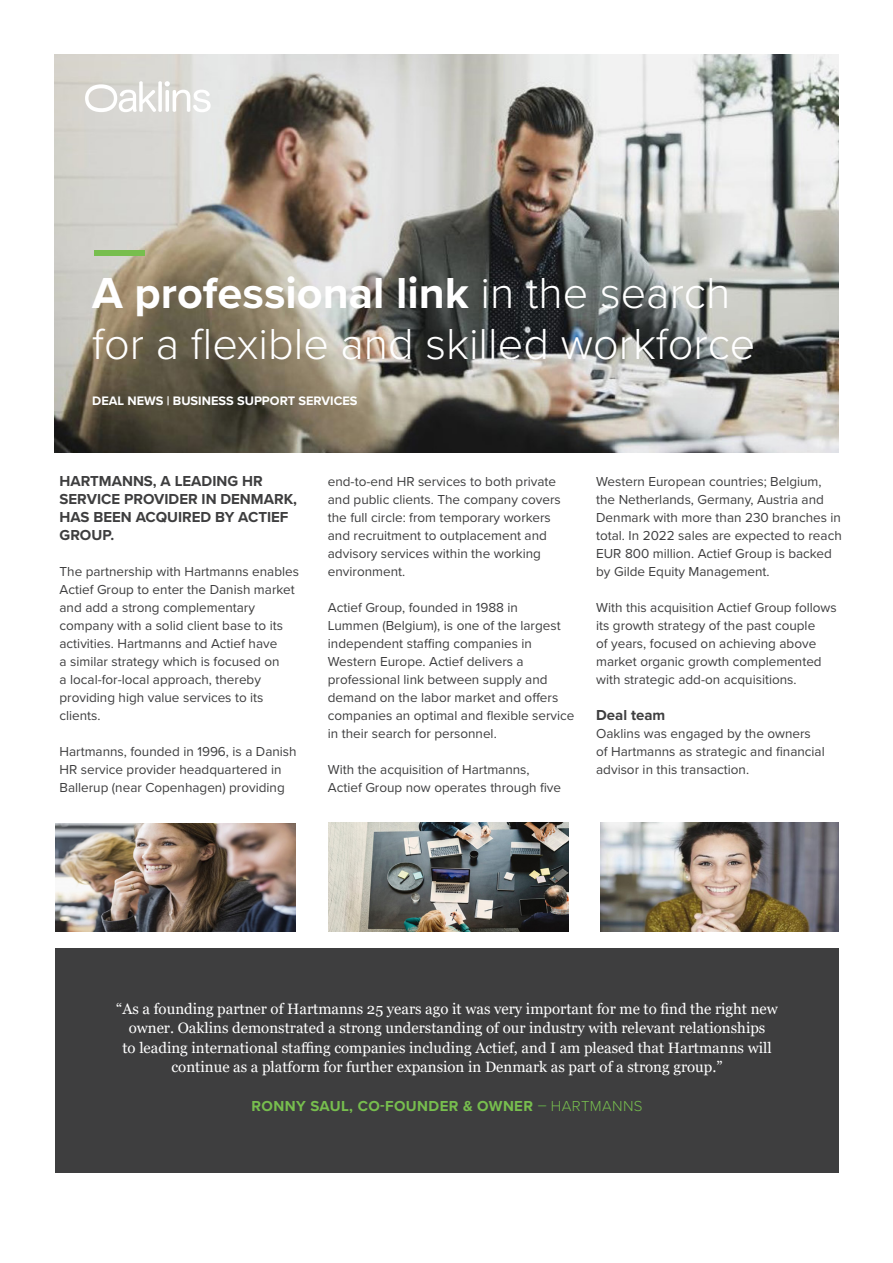
<style>
.page{position:relative;width:893px;height:1263px;background:#fff}
.page>*{position:absolute;margin:0;border:0;box-sizing:border-box;transform-origin:0 0}
.t1{font:300 45px/51px "Proxima Nova";color:#fff}
.t2{font:15px/19.5px "Georgia";color:#fff;text-align:center}
._04_headline_level_2{font:700 15px/18px "Proxima Nova";color:#3e3e3f}
.t3{font:700 15px "Proxima Nova";letter-spacing:.025em;color:#77be4e}
._04_headline_level_2-2{font:13.5px/18px "Proxima Nova";color:#3e3e3f}
.t4{font:700 12.75px "Proxima Nova";color:#fff}
.s1{font-weight:700}
.s2{font-weight:300;color:#6cc24a}
.s3{font-weight:300}
</style>
<div class="page">
<img style="left:55px;top:54px;width:784px;height:399px">
<div style="left:55px;top:948px;width:784px;height:225px;background:#3e3e3f"></div>
<img style="left:55px;top:823px;width:240px;height:108px">
<img style="left:329px;top:822px;width:240px;height:110px">
<img style="left:600px;top:822px;width:239px;height:110px">
<div style="left:94px;top:251px;width:50px;height:5px;background:#77be4e"></div>
<svg style="left:85px;top:81px;width:126px;height:31px"></svg>
<p class="t1" style="left:92px;top:265px;width:665px"><span class="s1">A professional link</span> in the search for a flexible and skilled workforce</p>
<p class="t4" style="left:92px;top:391px;width:267px">DEAL NEWS | BUSINESS SUPPORT SERVICES</p>
<p class="_04_headline_level_2" style="left:60px;top:472px;width:239px">HARTMANNS, A LEADING HR<br>SERVICE PROVIDER IN DENMARK,<br>HAS BEEN ACQUIRED BY ACTIEF<br>GROUP.</p>
<p class="_04_headline_level_2-2" style="left:60px;top:562px;width:241px">The partnership with Hartmanns enables Actief Group to enter the Danish market and add a strong complementary company with a solid client base to its activities. Hartmanns and Actief have<br>a similar strategy which is focused on<br>a local-for-local approach, thereby providing high value services to its clients.</p>
<p class="_04_headline_level_2-2" style="left:60px;top:742px;width:239px">Hartmanns, founded in 1996, is a Danish<br>HR service provider headquartered in<br>Ballerup (near Copenhagen) providing</p>
<p class="_04_headline_level_2-2" style="left:328px;top:472px;width:234px">end-to-end HR services to both private and public clients. The company covers the full circle: from temporary workers and recruitment to outplacement and advisory services within the working environment.</p>
<p class="_04_headline_level_2-2" style="left:328px;top:598px;width:248px">Actief Group, founded in 1988 in<br>Lummen (Belgium), is one of the largest independent staffing companies in Western Europe. Actief delivers a professional link between supply and demand on the labor market and offers companies an optimal and flexible service in their search for personnel.</p>
<p class="_04_headline_level_2-2" style="left:328px;top:760px;width:235px">With the acquisition of Hartmanns,<br>Actief Group now operates through five</p>
<p class="_04_headline_level_2-2" style="left:596px;top:472px;width:247px">Western European countries; Belgium, the Netherlands, Germany, Austria and Denmark with more than 230 branches in total. In 2022 sales are expected to reach EUR 800 million. Actief Group is backed by Gilde Equity Management.</p>
<p class="_04_headline_level_2-2" style="left:596px;top:598px;width:242px">With this acquisition Actief Group follows its growth strategy of the past couple<br>of years, focused on achieving above market organic growth complemented with strategic add-on acquisitions.</p>
<p class="_04_headline_level_2" style="left:596px;top:706px;width:71px">Deal team</p>
<p class="_04_headline_level_2-2" style="left:596px;top:724px;width:230px">Oaklins was engaged by the owners of Hartmanns as strategic and financial advisor in this transaction.</p>
<p class="t2" style="left:116px;top:999px;width:663px">“As a founding partner of Hartmanns 25 years ago it was very important for me to find the right new owner. Oaklins demonstrated a strong understanding of our industry with relevant relationships<br>to leading international staffing companies including Actief, and I am pleased that Hartmanns will continue as a platform for further expansion in Denmark as part of a strong group.”</p>
<p class="t3" style="left:252px;top:1095px;width:393px">RONNY SAUL, CO-FOUNDER &amp; OWNER <span class="s2">–</span> <span class="s3">HARTMANNS</span></p>
</div>
